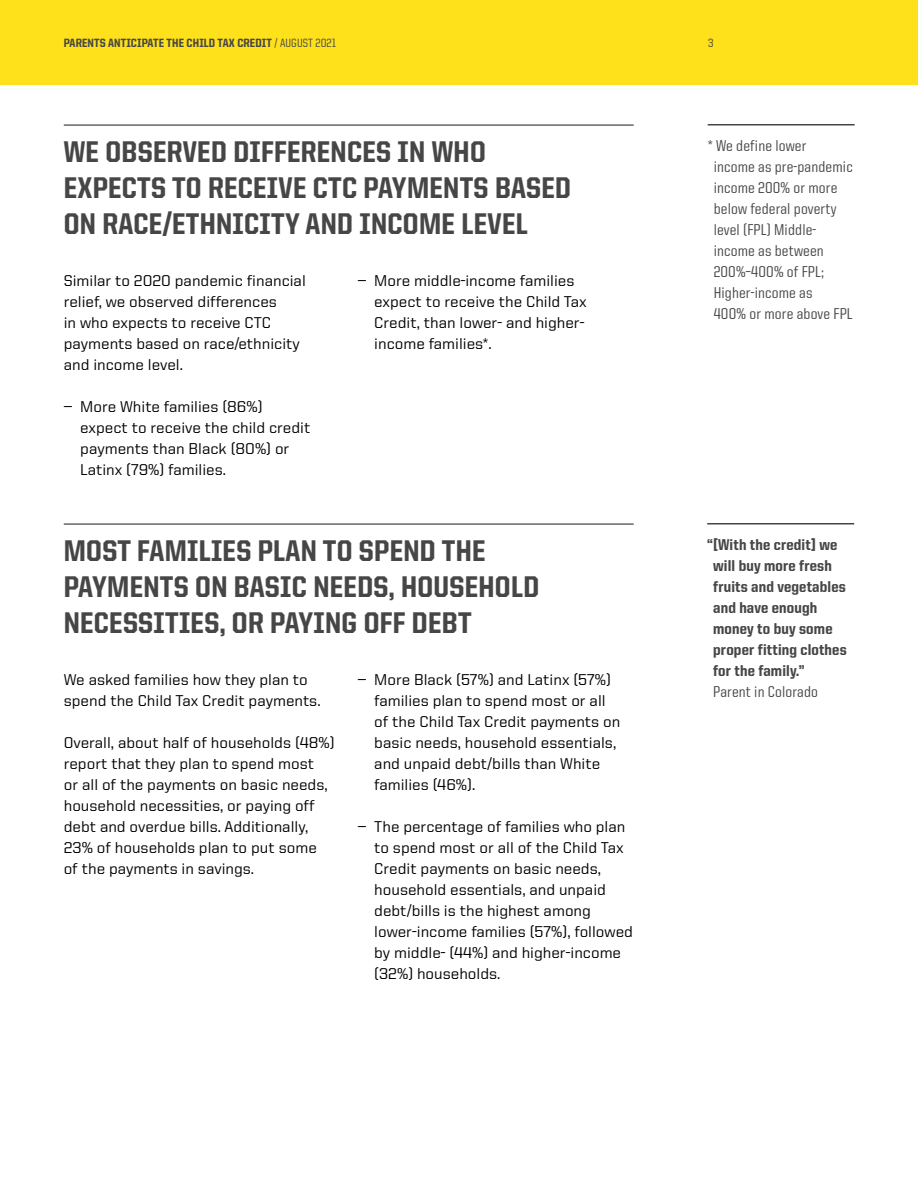
<style>
.page{position:relative;width:918px;height:1188px;background:#fff}
.page>*{position:absolute;margin:0;border:0;box-sizing:border-box;transform-origin:0 0}
.t1{font:800 30px/36px "United Sans Semi Cond";letter-spacing:.01em;color:#464646}
.t2{font:500 15.75px/21px "United Sans Reg";color:#000}
.t3{font:500 15.75px/21px "United Sans Semi Cond";letter-spacing:.01em;color:#464646}
.t4{font:800 15.75px/21px "United Sans Semi Cond";letter-spacing:.01em;color:#464646}
.t5{font:800 12px "United Sans Semi Cond";letter-spacing:.01em;color:#464646}
.t6{font:500 12px "United Sans Semi Cond";color:#464646}
.s1{font-weight:500}
</style>
<div class="page">
<div style="left:0;top:0;width:918px;height:85px;background:#fee11a"></div>
<hr style="left:707px;top:523px;width:147px;height:1px;background:#464646">
<hr style="left:64px;top:124px;width:570px;height:2px;background:#464646">
<hr style="left:64px;top:523px;width:570px;height:2px;background:#464646">
<hr style="left:708px;top:124px;width:147px;height:1px;background:#464646">
<p class="t5" style="left:64px;top:37px;width:274px">PARENTS ANTICIPATE THE CHILD TAX CREDIT <span class="s1">/ AUGUST 2021</span></p>
<p class="t6" style="left:708px;top:37px;width:7px">3</p>
<h1 class="t1" style="left:64px;top:133px;width:509px">WE OBSERVED DIFFERENCES IN WHO<br>EXPECTS TO RECEIVE CTC PAYMENTS BASED<br>ON RACE/ETHNICITY AND INCOME LEVEL</h1>
<p class="t2" style="left:64px;top:270px;width:244px">Similar to 2020 pandemic financial relief, we observed differences<br>in who expects to receive CTC payments based on race/ethnicity and income level.</p>
<p class="t2" style="left:80px;top:396px;width:232px;text-indent:-17px">— More White families (86%) expect to receive the child credit payments than Black (80%) or<br>Latinx (79%) families.</p>
<p class="t2" style="left:374px;top:270px;width:214px;text-indent:-17px">— More middle-income families expect to receive the Child Tax<br>Credit, than lower- and higher&shy;income families*.</p>
<h1 class="t1" style="left:64px;top:532px;width:477px">MOST FAMILIES PLAN TO SPEND THE<br>PAYMENTS ON BASIC NEEDS, HOUSEHOLD<br>NECESSITIES, OR PAYING OFF DEBT</h1>
<p class="t2" style="left:64px;top:669px;width:258px">We asked families how they plan to spend the Child Tax Credit payments.</p>
<p class="t2" style="left:64px;top:732px;width:272px">Overall, about half of households (48%) report that they plan to spend most<br>or all of the payments on basic needs, household necessities, or paying off debt and overdue bills. Additionally, 23% of households plan to put some of the payments in savings.</p>
<p class="t2" style="left:374px;top:669px;width:247px;text-indent:-17px">— More Black (57%) and Latinx (57%) families plan to spend most or all of the Child Tax Credit payments on basic needs, household essentials, and unpaid debt/bills than White families (46%).</p>
<p class="t2" style="left:374px;top:816px;width:260px;text-indent:-17px">— The percentage of families who plan to spend most or all of the Child Tax<br>Credit payments on basic needs, household essentials, and unpaid debt/bills is the highest among lower-income families (57%), followed by middle- (44%) and higher-income (32%) households.</p>
<p class="t3" style="left:714px;top:135px;width:141px;text-indent:-6px">* We define lower<br>income as pre-pandemic income 200% or more below federal poverty level (FPL) Middle&shy;income as between<br>200%–400% of FPL;<br>Higher-income as<br>400% or more above FPL</p>
<p class="t4" style="left:713px;top:534px;width:135px;text-indent:-6px">“[With the credit] we will buy more fresh fruits and vegetables and have enough money to buy some proper fitting clothes for the family.”</p>
<p class="t3" style="left:713px;top:681px;width:106px">Parent in Colorado</p>
</div>
